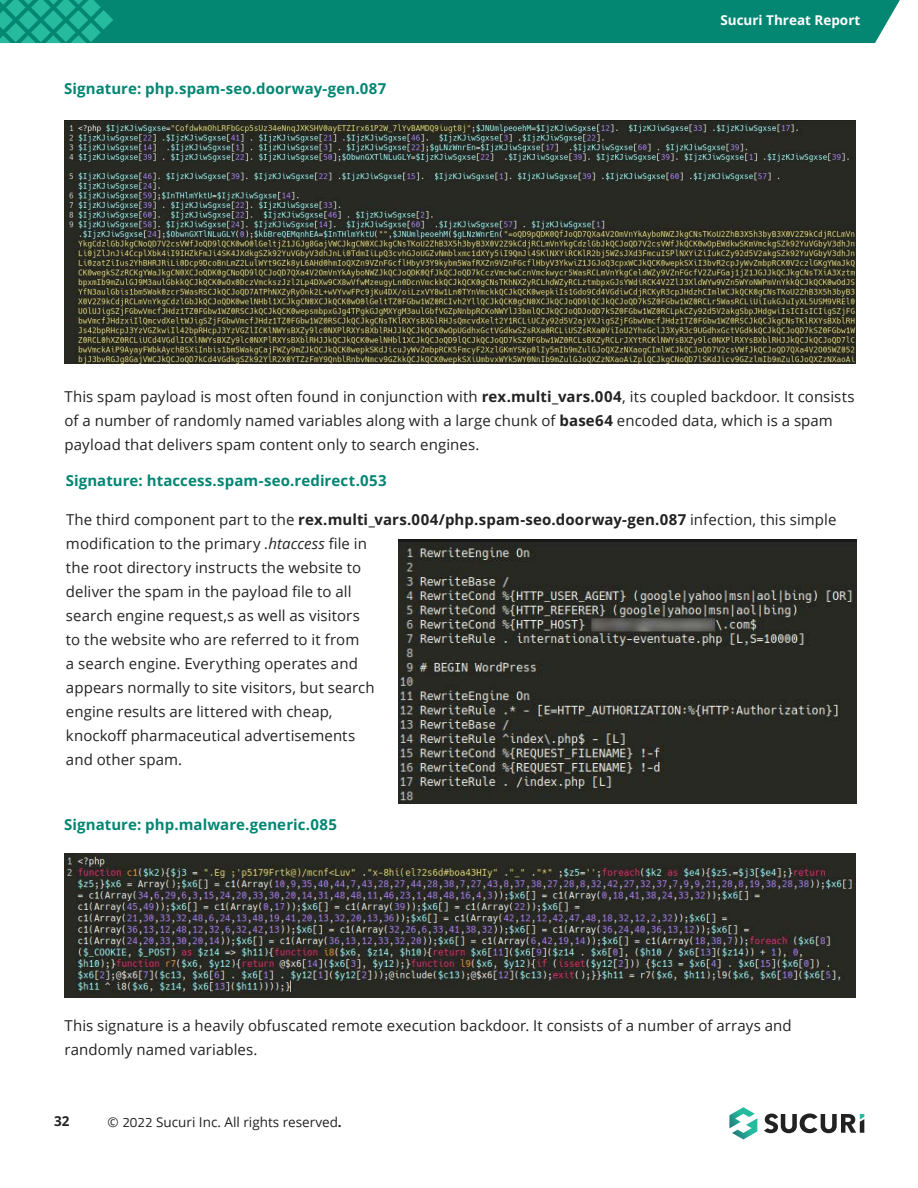
<style>
.page{position:relative;width:918px;height:1188px;background:#fff}
.page>*{position:absolute;margin:0;border:0;box-sizing:border-box;transform-origin:0 0}
.t1{font:15px/24px "Open Sans";letter-spacing:.005em;color:#222}
.t2{font:700 15px "Open Sans";letter-spacing:.005em;color:#028673}
.t3{font:13.5px "Open Sans";color:#222}
.t4{font:700 13.5px "Open Sans";color:#fff}
.t5{font:700 13.5px "Open Sans";color:#222}
.s1{font-weight:700}
.s2{font-style:italic}
.s3{font-family:"Titillium Web"}
</style>
<div class="page">
<svg style="left:0;top:0;width:900px;height:43px;background:#078b77"></svg>
<svg style="left:764px;top:1113px;width:100px;height:20px"></svg>
<svg style="left:729px;top:1107px;width:28px;height:32px"></svg>
<img style="left:64px;top:120px;width:792px;height:243px">
<img style="left:399px;top:539px;width:457px;height:265px">
<img style="left:65px;top:854px;width:791px;height:144px">
<p class="t2" style="left:64px;top:79px;width:324px">Signature: php.spam-seo.doorway-gen.087</p>
<p class="t4" style="left:720px;top:11px;width:141px">Sucuri Threat Report</p>
<p class="t1" style="left:64px;top:385px;width:792px">This spam payload is most often found in conjunction with <span class="s1">rex.multi_vars.004</span>, its coupled backdoor. It consists of a number of randomly named variables along with a large chunk of <span class="s1">base64</span> encoded data, which is a spam payload that delivers spam content only to search engines.</p>
<p class="t2" style="left:66px;top:471px;width:323px">Signature: htaccess.spam-seo.redirect.053</p>
<p class="t1" style="left:66px;top:508px;width:772px">The third component part to the <span class="s1">rex.multi_vars.004/php.spam-seo.doorway-gen.087</span> infection, this simple modification to the primary <span class="s2">.htaccess</span> file in<br>the root directory instructs the website to<br>deliver the spam in the payload file to all<br>search engine request,s as well as visitors<br>to the website who are referred to it from<br>a search engine. Everything operates and<br>appears normally to site visitors, but search<br>engine results are littered with cheap,<br>knockoff pharmaceutical advertisements<br>and other spam.</p>
<p class="t2" style="left:64px;top:814px;width:274px">Signature: php.malware.generic.085</p>
<p class="t1" style="left:64px;top:1013px;width:729px">This signature is a heavily obfuscated remote execution backdoor. It consists of a number of arrays and randomly named variables.</p>
<p class="t5" style="left:54px;top:1112px;width:17px">32</p>
<p class="t3" style="left:108px;top:1113px;width:236px">© <span class="s3">2022</span> Sucuri Inc. All rights reserved<span class="s1">.</span></p>
</div>
